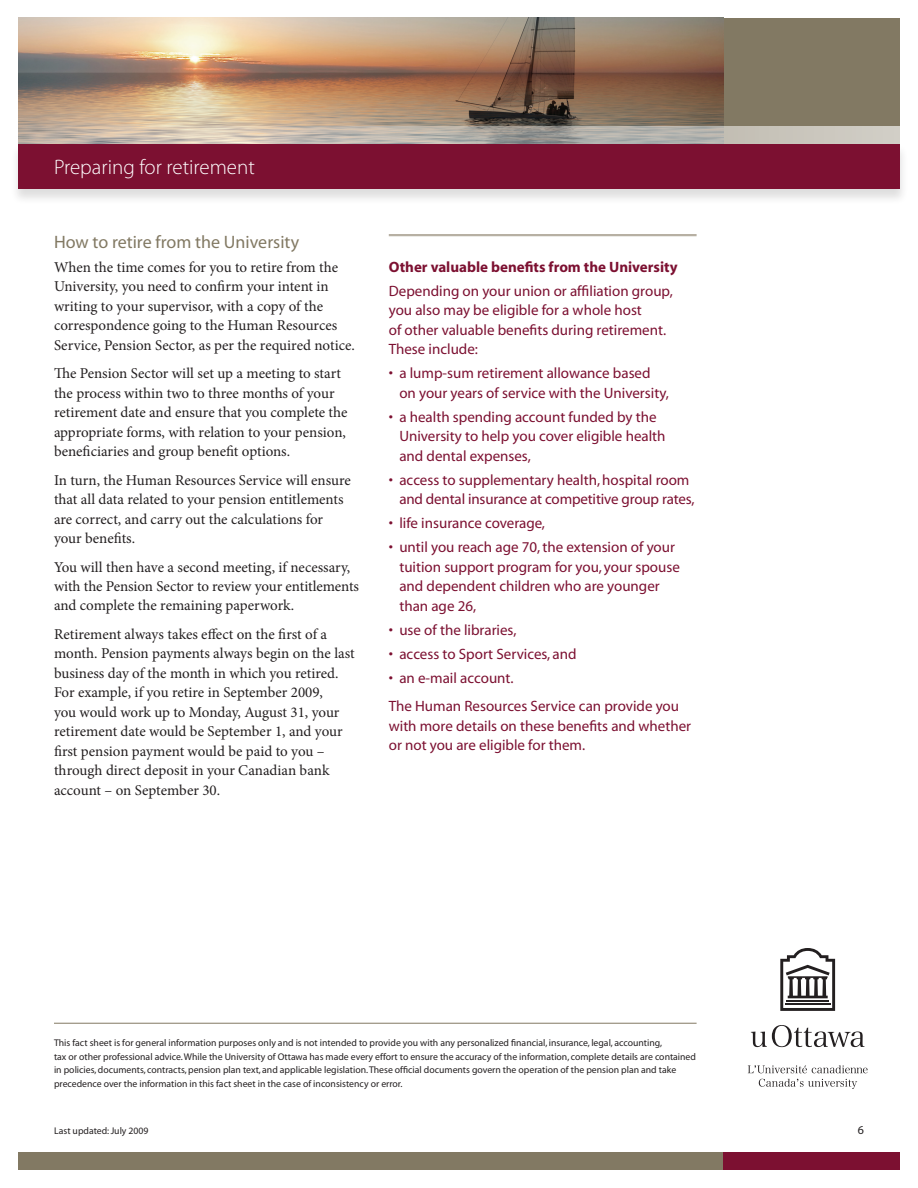
<style>
.page{position:relative;width:918px;height:1188px;background:#fff}
.page>*{position:absolute;margin:0;border:0;box-sizing:border-box;transform-origin:0 0}
.t1{font:300 21px "Myriad Pro";color:#fff}
.t2{font:18px "Myriad Pro";color:#827963}
.t3{font:15px/19.5px "Minion Pro";color:#231f20}
.t4{font:15px/19.5px "Myriad";color:#7c1031}
.t5{font:700 15px "Myriad";color:#7c1031}
.t6{font:12px "Myriad";color:#231f20}
.t7{font:9.75px/13.5px "Myriad";color:#231f20}
</style>
<div class="page">
<div style="left:714px;top:18px;width:186px;height:126px;background:#827963"></div>
<img style="left:18px;top:18px;width:706px;height:108px">
<div style="left:18px;top:1152px;width:706px;height:18px;background:#827963"></div>
<div style="left:724px;top:1152px;width:176px;height:18px;background:#7c1031"></div>
<div style="left:10px;top:143px;width:905px;height:68px;background:#231f20;opacity:.15"></div>
<div style="left:18px;top:144px;width:882px;height:45px;background:#7c1031"></div>
<svg style="left:18px;top:126px;width:882px;height:18px"></svg>
<hr style="left:54px;top:1023px;width:643px;height:1px;background:#827963">
<svg style="left:748px;top:1065px;width:120px;height:8px"></svg>
<svg style="left:759px;top:1079px;width:98px;height:10px"></svg>
<svg style="left:751px;top:1025px;width:113px;height:22px"></svg>
<svg style="left:780px;top:948px;width:55px;height:63px"></svg>
<hr style="left:389px;top:234px;width:308px;height:2px;background:#b7b0a3">
<h1 class="t1" style="left:54px;top:155px;width:202px">Preparing for retirement</h1>
<p class="t2" style="left:54px;top:232px;width:247px">How to retire from the University</p>
<p class="t3" style="left:54px;top:257px;width:302px">When the time comes for you to retire from the University, you need to confirm your intent in writing to your supervisor, with a copy of the correspondence going to the Human Resources Service, Pension Sector, as per the required notice.</p>
<p class="t3" style="left:54px;top:364px;width:295px">The Pension Sector will set up a meeting to start the process within two to three months of your retirement date and ensure that you complete the appropriate forms, with relation to your pension, beneficiaries and group benefit options.</p>
<p class="t3" style="left:54px;top:470px;width:298px">In turn, the Human Resources Service will ensure that all data related to your pension entitlements are correct, and carry out the calculations for your benefits.</p>
<p class="t3" style="left:54px;top:557px;width:307px">You will then have a second meeting, if necessary, with the Pension Sector to review your entitlements and complete the remaining paperwork.</p>
<p class="t3" style="left:54px;top:625px;width:302px">Retirement always takes effect on the first of a month. Pension payments always begin on the last business day of the month in which you retired.<br>For example, if you retire in September 2009,<br>you would work up to Monday, August 31, your retirement date would be September 1, and your first pension payment would be paid to you – through direct deposit in your Canadian bank account – on September 30.</p>
<p class="t5" style="left:389px;top:259px;width:290px">Other valuable benefits from the University</p>
<p class="t4" style="left:389px;top:281px;width:286px">Depending on your union or affiliation group, you also may be eligible for a whole host<br>of other valuable benefits during retirement.<br>These include:</p>
<p class="t4" style="left:399px;top:364px;width:271px;text-indent:-11px">• a lump-sum retirement allowance based on your years of service with the University,</p>
<p class="t4" style="left:399px;top:407px;width:268px;text-indent:-11px">• a health spending account funded by the<br>University to help you cover eligible health and dental expenses,</p>
<p class="t4" style="left:399px;top:470px;width:297px;text-indent:-11px">• access to supplementary health, hospital room and dental insurance at competitive group rates,</p>
<p class="t4" style="left:389px;top:514px;width:158px">• life insurance coverage,</p>
<p class="t4" style="left:399px;top:538px;width:282px;text-indent:-11px">• until you reach age 70, the extension of your tuition support program for you, your spouse and dependent children who are younger than age 26,</p>
<p class="t4" style="left:389px;top:620px;width:129px">• use of the libraries,</p>
<p class="t4" style="left:389px;top:644px;width:189px">• access to Sport Services, and</p>
<p class="t4" style="left:389px;top:664px;width:292px;line-height:28.5px">• an e-mail account.<br>The Human Resources Service can provide you</p>
<p class="t4" style="left:389px;top:716px;width:304px">with more details on these benefits and whether or not you are eligible for them.</p>
<p class="t7" style="left:54px;top:1037px;width:644px">This fact sheet is for general information purposes only and is not intended to provide you with any personalized financial, insurance, legal, accounting,<br>tax or other professional advice. While the University of Ottawa has made every effort to ensure the accuracy of the information, complete details are contained in policies, documents, contracts, pension plan text, and applicable legislation. These official documents govern the operation of the pension plan and take precedence over the information in this fact sheet in the case of inconsistency or error.</p>
<p class="t7" style="left:54px;top:1124px;width:96px">Last updated: July 2009</p>
<p class="t6" style="left:858px;top:1124px;width:8px">6</p>
</div>
